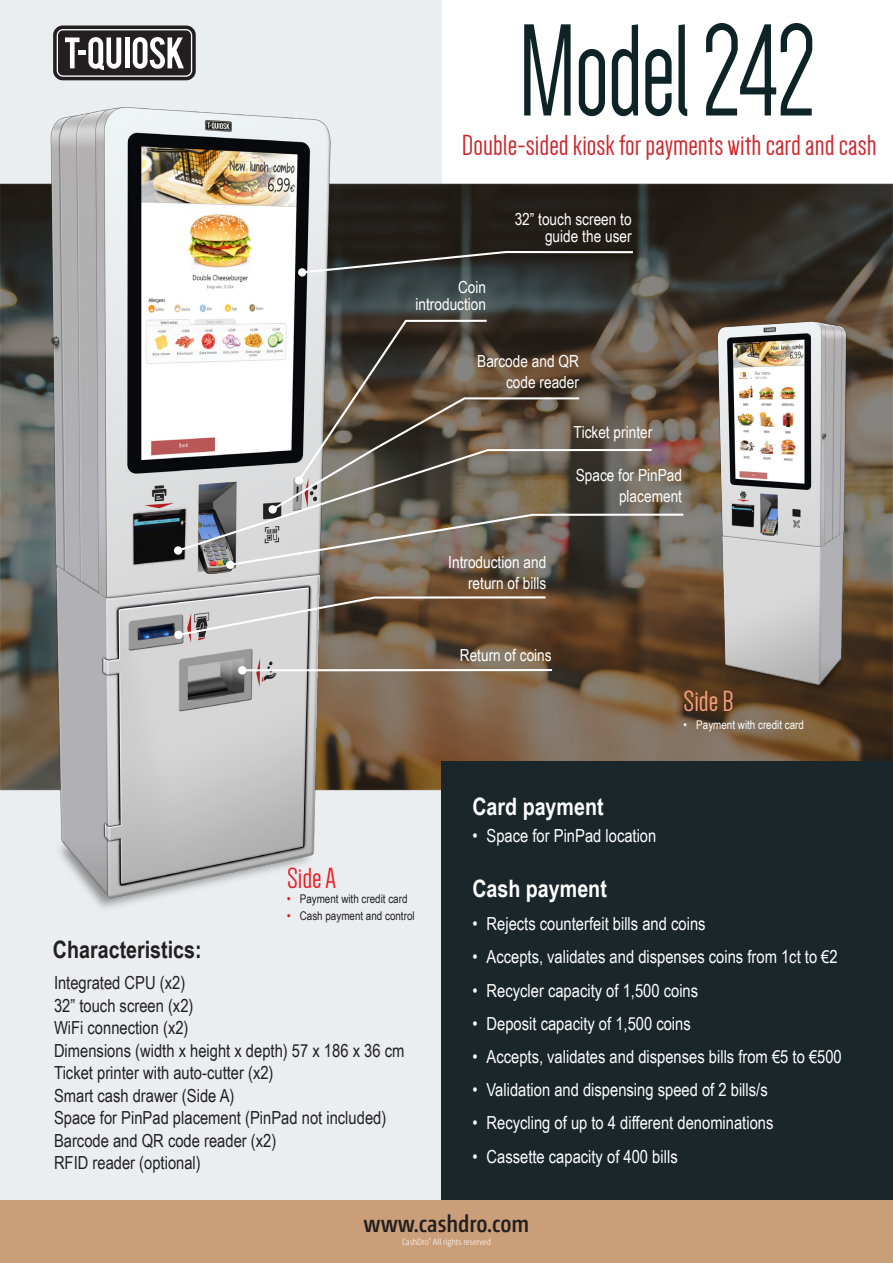
<style>
.page{position:relative;width:893px;height:1263px;background:#fff}
.page>*{position:absolute;margin:0;border:0;box-sizing:border-box;transform-origin:0 0}
.t1{font:135px "Dense";letter-spacing:-.02em;color:#0e2325;scale:.9 1}
.t2{font:30px "Dense";color:#d1232a;scale:1.1 1}
.t3{font:30px "Dense";color:#f7a181;scale:1.1 1}
.t4{font:30px "Dense";color:#ee1d23;scale:1.1 1}
.Características_textes{font:700 24px "Arial Narrow";color:#fff}
.Cota_Gris{font:700 24px "Arial Narrow";color:#231f20}
.t5{font:600 24px "Camingo Dos Pro Cd";color:#231f20}
.t6{font:18px "Arial Narrow";color:#fff}
.Características_textes-2{font:18px "Arial Narrow";color:#231f20}
.Text_Parts{font:16.65px/16.6px "Arial Narrow";color:#fff;text-align:right}
.t7{font:12px "Arial Narrow";color:#231f20}
.t8{font:12px "Arial Narrow";color:#fff}
.All_rights_reserved{font:300 9px "Camingo Dos Pro Cd";color:#fff}
.s1{font-weight:700;color:#ee1d23}
</style>
<div class="page">
<div style="left:0;top:0;width:441px;height:1263px;background:#ebeef0"></div>
<div style="left:53px;top:26px;width:143px;height:54px;background:#231f20;border-radius:10px"></div>
<svg style="left:65px;top:37px;width:56px;height:33px"></svg>
<hr style="left:125px;top:37px;width:4px;height:31px;background:#fff">
<svg style="left:133px;top:37px;width:51px;height:32px"></svg>
<div style="left:57px;top:29px;width:135px;height:48px;border:1px solid #fff;border-radius:6px"></div>
<svg style="left:3px;top:186px;width:887px;height:601px;background:#554839"></svg>
<div style="left:441px;top:761px;width:452px;height:502px;background:#1a2629"></div>
<div style="left:0;top:1200px;width:893px;height:63px;background:#ca9e79"></div>
<img style="left:704px;top:308px;width:157px;height:392px">
<img style="left:19px;top:78px;width:342px;height:830px">
<svg style="left:300px;top:250px;width:335px;height:25px;background:#434341"></svg>
<div style="left:298px;top:268px;width:8px;height:9px;background:#fff;border-radius:50%"></div>
<svg style="left:175px;top:448px;width:53px;height:105px;background:#84858b"></svg>
<div style="left:174px;top:546px;width:8px;height:9px;background:#fff;border-radius:50%"></div>
<div style="left:226px;top:561px;width:8px;height:8px;background:#fff;border-radius:50%"></div>
<svg style="left:176px;top:595px;width:372px;height:42px;background:#8d7e70"></svg>
<div style="left:174px;top:631px;width:9px;height:8px;background:#fff;border-radius:50%"></div>
<svg style="left:228px;top:319px;width:457px;height:248px;background:#797066"></svg>
<div style="left:268px;top:505px;width:9px;height:8px;background:#fff;border-radius:50%"></div>
<hr style="left:242px;top:669px;width:310px;height:2px;background:#fff">
<div style="left:238px;top:666px;width:8px;height:8px;background:#fff;border-radius:50%"></div>
<p class="t1" style="left:518px;top:5px;width:333px">Model 242</p>
<p class="t2" style="left:462px;top:130px;width:379px">Double-sided kiosk for payments with card and cash</p>
<p class="Text_Parts" style="left:415px;top:278px;width:72px">Coin introduction</p>
<p class="Text_Parts" style="left:515px;top:210px;width:118px">32” touch screen to guide the user</p>
<p class="Text_Parts" style="left:477px;top:352px;width:103px">Barcode and QR</p>
<p class="Text_Parts" style="left:506px;top:373px;width:74px">code reader</p>
<p class="t4" style="left:287px;top:864px;width:46px">Side A</p>
<p class="t7" style="left:287px;top:890px;width:122px"><span class="s1">•</span> Payment with credit card</p>
<p class="t7" style="left:287px;top:907px;width:129px"><span class="s1">•</span> Cash payment and control</p>
<p class="Cota_Gris" style="left:53px;top:932px;width:150px">Characteristics:</p>
<p class="Características_textes-2" style="left:54px;top:970px;width:133px">Integrated CPU (x2)</p>
<p class="Características_textes-2" style="left:54px;top:992px;width:141px">32” touch screen (x2)</p>
<p class="Características_textes-2" style="left:54px;top:1015px;width:136px">WiFi connection (x2)</p>
<p class="Características_textes-2" style="left:54px;top:1037px;width:352px">Dimensions (width x height x depth) 57 x 186 x 36 cm</p>
<p class="Características_textes-2" style="left:54px;top:1060px;width:221px">Ticket printer with auto-cutter (x2)</p>
<p class="Características_textes-2" style="left:54px;top:1082px;width:182px">Smart cash drawer (Side A)</p>
<p class="Características_textes-2" style="left:54px;top:1105px;width:334px">Space for PinPad placement (PinPad not included)</p>
<p class="Características_textes-2" style="left:54px;top:1127px;width:224px">Barcode and QR code reader (x2)</p>
<p class="Características_textes-2" style="left:54px;top:1150px;width:148px">RFID reader (optional)</p>
<p class="Text_Parts" style="left:448px;top:551px;width:99px;line-height:21px">Introduction and return of bills</p>
<p class="Text_Parts" style="left:574px;top:423px;width:80px">Ticket printer</p>
<p class="Text_Parts" style="left:576px;top:464px;width:108px;line-height:21px">Space for PinPad placement</p>
<p class="Text_Parts" style="left:460px;top:646px;width:93px">Return of coins</p>
<p class="t3" style="left:684px;top:686px;width:47px">Side B</p>
<p class="t8" style="left:684px;top:716px;width:122px">• Payment with credit card</p>
<p class="Características_textes" style="left:472px;top:788px;width:133px">Card payment</p>
<p class="t6" style="left:472px;top:823px;width:186px">• Space for PinPad location</p>
<p class="Características_textes" style="left:472px;top:870px;width:136px">Cash payment</p>
<p class="t6" style="left:472px;top:910px;width:235px">• Rejects counterfeit bills and coins</p>
<p class="t6" style="left:472px;top:944px;width:367px">• Accepts, validates and dispenses coins from 1ct to €2</p>
<p class="t6" style="left:472px;top:977px;width:227px">• Recycler capacity of 1,500 coins</p>
<p class="t6" style="left:472px;top:1010px;width:220px">• Deposit capacity of 1,500 coins</p>
<p class="t6" style="left:472px;top:1043px;width:371px">• Accepts, validates and dispenses bills from €5 to €500</p>
<p class="t6" style="left:472px;top:1077px;width:297px">• Validation and dispensing speed of 2 bills/s</p>
<p class="t6" style="left:472px;top:1110px;width:303px">• Recycling of up to 4 different denominations</p>
<p class="t6" style="left:472px;top:1143px;width:207px">• Cassette capacity of 400 bills</p>
<p class="t5" style="left:364px;top:1210px;width:167px">www.cashdro.com</p>
<p class="All_rights_reserved" style="left:402px;top:1236px;width:90px">CashDro<sup>®</sup> All rights reserved</p>
</div>
